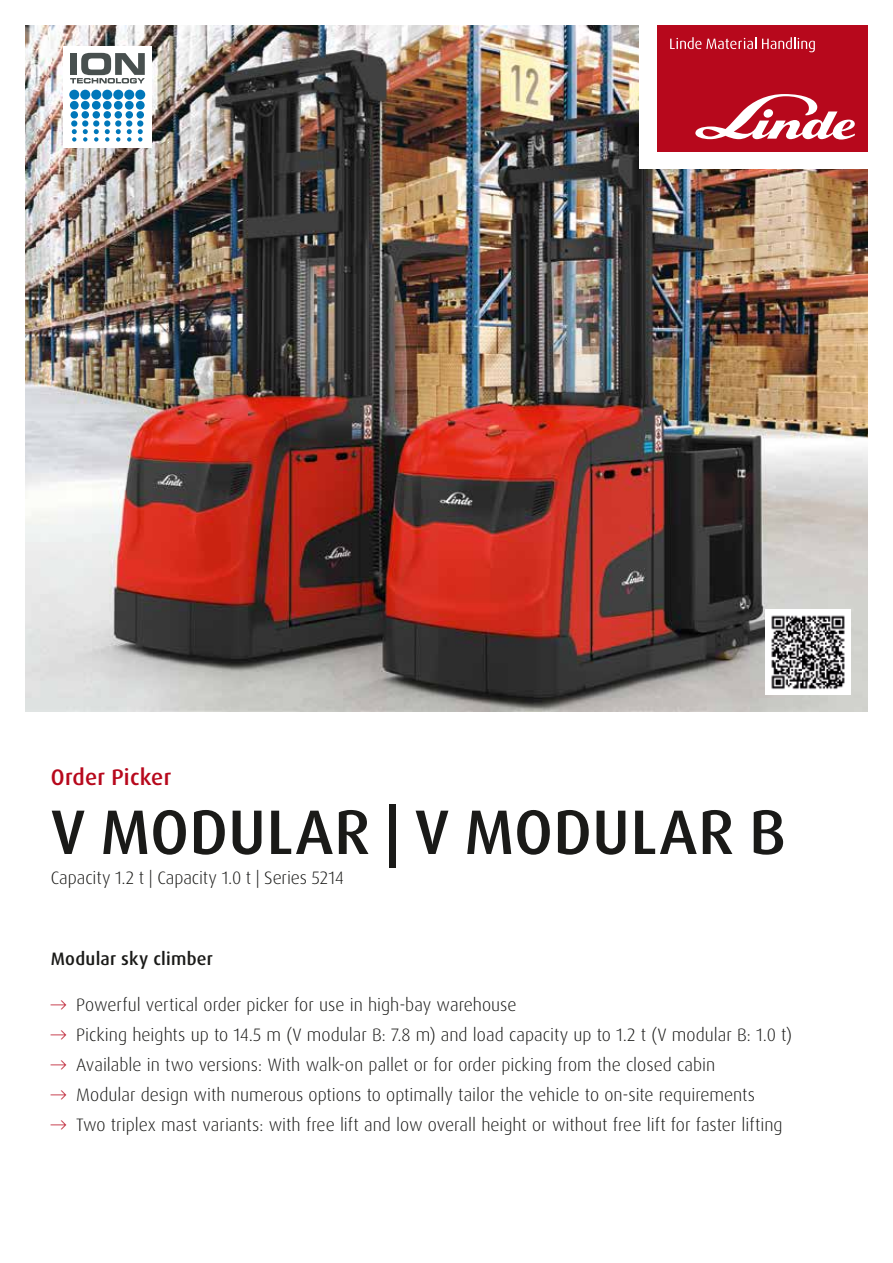
<style>
.page{position:relative;width:893px;height:1263px;background:#fff}
.page>*{position:absolute;margin:0;border:0;box-sizing:border-box;transform-origin:0 0}
.t1{font:500 63px "Dax Pro";letter-spacing:.01em;color:#1a1a18}
.t2{font:500 22.5px "Dax Pro";letter-spacing:.01em;color:#b7081c}
.t3{font:300 18px "Dax Pro";color:#1a1a18}
.t4{font:500 18px "Dax Pro";letter-spacing:.015em;color:#1a1a18}
.s1{color:#b7081c}
</style>
<div class="page">
<img style="left:26px;top:26px;width:841px;height:685px">
<div style="left:63px;top:46px;width:88px;height:102px;background:#fff"></div>
<div style="left:70px;top:101px;width:9px;height:9px;background:#0077ba;border-radius:50%"></div>
<div style="left:71px;top:111px;width:7px;height:8px;background:#0077ba;border-radius:50%"></div>
<div style="left:71px;top:120px;width:6px;height:7px;background:#0077ba;border-radius:50%"></div>
<svg style="left:72px;top:129px;width:5px;height:13px"></svg>
<div style="left:81px;top:101px;width:9px;height:9px;background:#0077ba;border-radius:50%"></div>
<div style="left:82px;top:111px;width:7px;height:8px;background:#0077ba;border-radius:50%"></div>
<div style="left:82px;top:120px;width:6px;height:7px;background:#0077ba;border-radius:50%"></div>
<svg style="left:83px;top:129px;width:5px;height:13px"></svg>
<div style="left:92px;top:101px;width:9px;height:9px;background:#0077ba;border-radius:50%"></div>
<div style="left:93px;top:111px;width:7px;height:8px;background:#0077ba;border-radius:50%"></div>
<div style="left:93px;top:120px;width:6px;height:7px;background:#0077ba;border-radius:50%"></div>
<svg style="left:94px;top:129px;width:5px;height:13px"></svg>
<div style="left:103px;top:101px;width:9px;height:9px;background:#0077ba;border-radius:50%"></div>
<div style="left:104px;top:111px;width:7px;height:8px;background:#0077ba;border-radius:50%"></div>
<div style="left:104px;top:120px;width:6px;height:7px;background:#0077ba;border-radius:50%"></div>
<svg style="left:105px;top:129px;width:5px;height:13px"></svg>
<div style="left:114px;top:101px;width:9px;height:9px;background:#0077ba;border-radius:50%"></div>
<div style="left:115px;top:111px;width:7px;height:8px;background:#0077ba;border-radius:50%"></div>
<div style="left:115px;top:120px;width:6px;height:7px;background:#0077ba;border-radius:50%"></div>
<svg style="left:116px;top:129px;width:5px;height:13px"></svg>
<div style="left:125px;top:101px;width:9px;height:9px;background:#0077ba;border-radius:50%"></div>
<div style="left:126px;top:111px;width:7px;height:8px;background:#0077ba;border-radius:50%"></div>
<div style="left:126px;top:120px;width:6px;height:7px;background:#0077ba;border-radius:50%"></div>
<svg style="left:127px;top:129px;width:5px;height:13px"></svg>
<div style="left:136px;top:101px;width:9px;height:9px;background:#0077ba;border-radius:50%"></div>
<div style="left:69px;top:90px;width:10px;height:10px;background:#0077ba;border-radius:50%"></div>
<div style="left:80px;top:90px;width:10px;height:10px;background:#0077ba;border-radius:50%"></div>
<div style="left:91px;top:90px;width:10px;height:10px;background:#0077ba;border-radius:50%"></div>
<div style="left:102px;top:90px;width:10px;height:10px;background:#0077ba;border-radius:50%"></div>
<div style="left:113px;top:90px;width:10px;height:10px;background:#0077ba;border-radius:50%"></div>
<div style="left:124px;top:90px;width:10px;height:10px;background:#0077ba;border-radius:50%"></div>
<div style="left:135px;top:90px;width:10px;height:10px;background:#0077ba;border-radius:50%"></div>
<div style="left:137px;top:111px;width:7px;height:8px;background:#0077ba;border-radius:50%"></div>
<div style="left:137px;top:120px;width:6px;height:7px;background:#0077ba;border-radius:50%"></div>
<svg style="left:138px;top:129px;width:5px;height:13px"></svg>
<svg style="left:70px;top:53px;width:75px;height:30px"></svg>
<img style="left:765px;top:609px;width:85px;height:85px">
<div style="left:640px;top:0;width:253px;height:169px;background:#fff"></div>
<div style="left:657px;top:26px;width:210px;height:126px;background:#b7081c"></div>
<svg style="left:695px;top:94px;width:160px;height:46px"></svg>
<svg style="left:670px;top:37px;width:86px;height:12px"></svg>
<svg style="left:762px;top:37px;width:53px;height:15px"></svg>
<p class="t2" style="left:51px;top:762px;width:122px">Order Picker</p>
<h1 class="t1" style="left:51px;top:791px;width:737px">V MODULAR | V MODULAR B</h1>
<p class="t3" style="left:51px;top:866px;width:294px">Capacity 1.2 t | Capacity 1.0 t | Series 5214</p>
<p class="t4" style="left:51px;top:947px;width:164px">Modular sky climber</p>
<p class="t3" style="left:51px;top:993px;width:467px"><span class="s1">→</span> Powerful vertical order picker for use in high-bay warehouse</p>
<p class="t3" style="left:51px;top:1023px;width:743px"><span class="s1">→</span> Picking heights up to 14.5 m (V modular B: 7.8 m) and load capacity up to 1.2 t (V modular B: 1.0 t)</p>
<p class="t3" style="left:51px;top:1053px;width:666px"><span class="s1">→</span> Available in two versions: With walk-on pallet or for order picking from the closed cabin</p>
<p class="t3" style="left:51px;top:1083px;width:706px"><span class="s1">→</span> Modular design with numerous options to optimally tailor the vehicle to on-site requirements</p>
<p class="t3" style="left:51px;top:1113px;width:733px"><span class="s1">→</span> Two triplex mast variants: with free lift and low overall height or without free lift for faster lifting</p>
</div>
